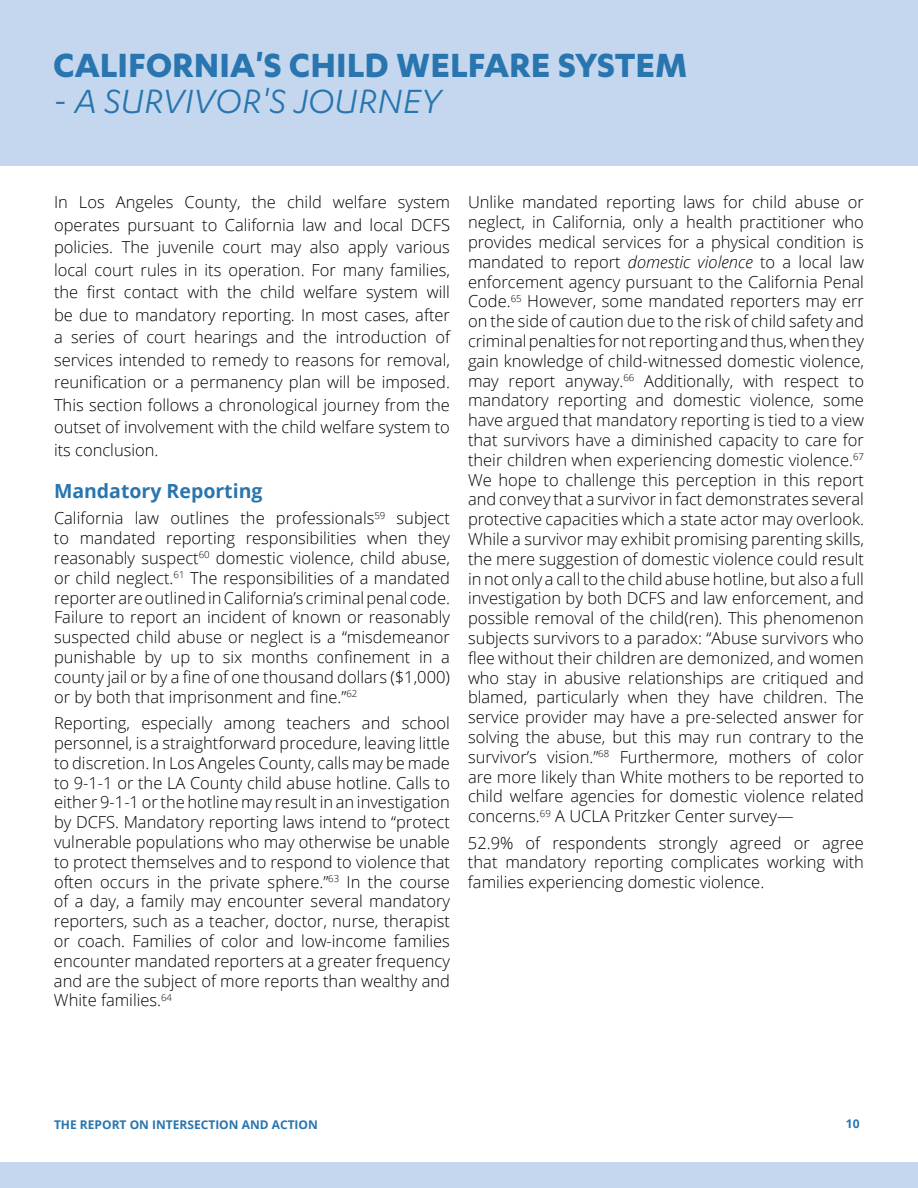
<style>
.page{position:relative;width:918px;height:1188px;background:#fff}
.page>*{position:absolute;margin:0;border:0;box-sizing:border-box;transform-origin:0 0}
.t1{font:700 39px "Karbon";color:#2875af}
.t2{font:italic 39px "Karbon";color:#2875af}
.t3{font:700 19.5px "Open Sans";color:#2875af}
.t4{font:300 16.5px/19.8px "Open Sans";color:#000;text-align:justify}
.t5{font:700 12px "Open Sans";color:#2875af}
.s1{font-style:italic}
</style>
<div class="page">
<div style="left:0;top:1162px;width:918px;height:26px;background:#c4d7ee"></div>
<div style="left:0;top:0;width:918px;height:165px;background:#c4d7ee"></div>
<h1 class="t1" style="left:53px;top:43px;width:636px">CALIFORNIA'S CHILD WELFARE SYSTEM</h1>
<h1 class="t2" style="left:53px;top:80px;width:390px">- A SURVIVOR'S JOURNEY</h1>
<p class="t4" style="left:54px;top:191px;width:398px;line-height:22.5px">In Los Angeles County, the child welfare system operates pursuant to California law and local DCFS policies. The juvenile court may also apply various local court rules in its operation. For many families, the first contact with the child welfare system will be due to mandatory reporting. In most cases, after a series of court hearings and the introduction of services intended to remedy to reasons for removal, reunification or a permanency plan will be imposed.<br>This section follows a chronological journey from the outset of involvement with the child welfare system to its conclusion.</p>
<p class="t3" style="left:54px;top:477px;width:210px">Mandatory Reporting</p>
<p class="t4" style="left:54px;top:508px;width:398px">California law outlines the professionals<sup>59</sup> subject to mandated reporting responsibilities when they reasonably suspect<sup>60</sup> domestic violence, child abuse, or child neglect.<sup>61</sup> The responsibilities of a mandated reporter are outlined in California’s criminal penal code.<br>Failure to report an incident of known or reasonably suspected child abuse or neglect is a “misdemeanor punishable by up to six months confinement in a county jail or by a fine of one thousand dollars ($1,000) or by both that imprisonment and fine.”<sup>62</sup></p>
<p class="t4" style="left:54px;top:713px;width:398px">Reporting, especially among teachers and school personnel, is a straightforward procedure, leaving little to discretion. In Los Angeles County, calls may be made to 9-1-1 or the LA County child abuse hotline. Calls to either 9-1-1 or the hotline may result in an investigation by DCFS. Mandatory reporting laws intend to “protect vulnerable populations who may otherwise be unable to protect themselves and to respond to violence that often occurs in the private sphere.”<sup>63</sup> In the course of a day, a family may encounter several mandatory reporters, such as a teacher, doctor, nurse, therapist or coach. Families of color and low-income families encounter mandated reporters at a greater frequency and are the subject of more reports than wealthy and White families.<sup>64</sup></p>
<p class="t4" style="left:468px;top:192px;width:398px">Unlike mandated reporting laws for child abuse or neglect, in California, only a health practitioner who provides medical services for a physical condition is mandated to report <span class="s1">domestic violence</span> to a local law enforcement agency pursuant to the California Penal Code.<sup>65</sup> However, some mandated reporters may err on the side of caution due to the risk of child safety and criminal penalties for not reporting and thus, when they gain knowledge of child-witnessed domestic violence, may report anyway.<sup>66</sup> Additionally, with respect to mandatory reporting and domestic violence, some have argued that mandatory reporting is tied to a view that survivors have a diminished capacity to care for their children when experiencing domestic violence.<sup>67<br></sup>We hope to challenge this perception in this report and convey that a survivor in fact demonstrates several protective capacities which a state actor may overlook.<br>While a survivor may exhibit promising parenting skills, the mere suggestion of domestic violence could result in not only a call to the child abuse hotline, but also a full investigation by both DCFS and law enforcement, and possible removal of the child(ren). This phenomenon subjects survivors to a paradox: “Abuse survivors who flee without their children are demonized, and women who stay in abusive relationships are critiqued and blamed, particularly when they have children. The service provider may have a pre-selected answer for solving the abuse, but this may run contrary to the survivor’s vision.”<sup>68</sup> Furthermore, mothers of color are more likely than White mothers to be reported to child welfare agencies for domestic violence related concerns.<sup>69</sup> A UCLA Pritzker Center survey—</p>
<p class="t4" style="left:468px;top:832px;width:398px">52.9% of respondents strongly agreed or agree that mandatory reporting complicates working with families experiencing domestic violence.</p>
<p class="t5" style="left:54px;top:1117px;width:265px">THE REPORT ON INTERSECTION AND ACTION</p>
<p class="t5" style="left:846px;top:1115px;width:15px">10</p>
</div>
